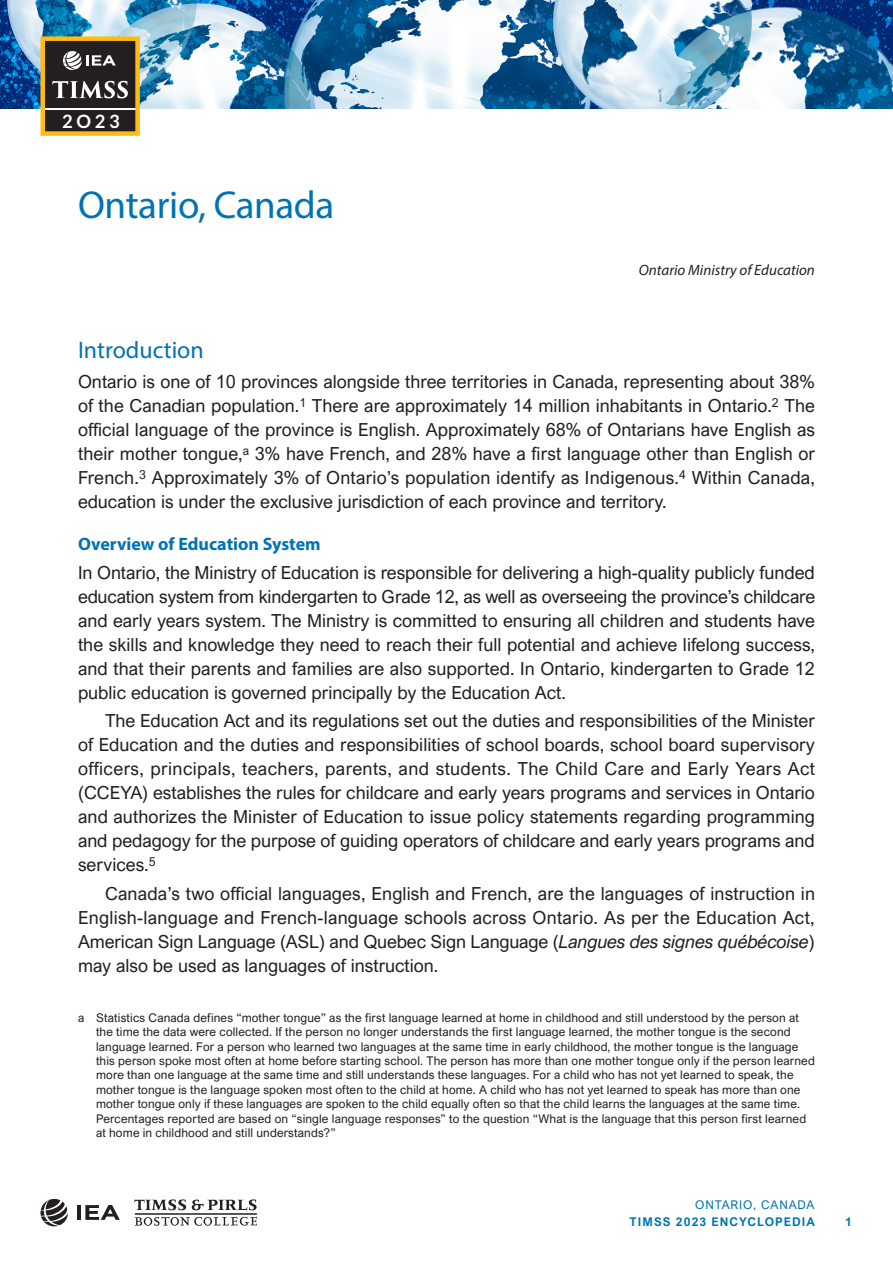
<style>
.page{position:relative;width:893px;height:1263px;background:#fff}
.page>*{position:absolute;margin:0;border:0;box-sizing:border-box;transform-origin:0 0}
.Chap_Title{font:39px "Myriad Pro";letter-spacing:-.01em;color:#0073b2}
.heading_1{font:24px "Myriad Pro";color:#0073b2}
.t1{font:700 18.3px "Lato";color:#fff}
.Body_First{font:18px/24px "Arial Nova";color:#231f20;text-align:justify}
.Body{font:18px/24px "Arial Nova";letter-spacing:-.005em;color:#231f20;text-align:justify}
.heading_3{font:700 18px "Myriad Pro";color:#0073b2}
.Body_AuthorAffiliation{font:italic 15px "Myriad Pro";color:#231f20}
.Body_Footnote{font:12px/14.4px "Arial Nova";letter-spacing:.01em;color:#231f20}
.t2{font:700 12px "Arial Nova";letter-spacing:.09em;color:#0073b2}
.t3{font:12px "Arial Nova";letter-spacing:.07em;color:#0073b2}
.s1{font-style:italic}
</style>
<div class="page">
<img style="left:0;top:0;width:893px;height:108px">
<svg style="left:134px;top:1199px;width:52px;height:11px"></svg>
<svg style="left:192px;top:1199px;width:65px;height:11px"></svg>
<svg style="left:135px;top:1217px;width:122px;height:9px"></svg>
<hr style="left:135px;top:1214px;width:122px;height:1px;background:#231f20">
<svg style="left:40px;top:1199px;width:28px;height:27px"></svg>
<hr style="left:77px;top:1205px;width:4px;height:15px;background:#231f20">
<svg style="left:85px;top:1205px;width:35px;height:15px"></svg>
<div style="left:43px;top:110px;width:95px;height:22px;background:#231f20"></div>
<div style="left:43px;top:39px;width:95px;height:69px;background:#231f20"></div>
<svg style="left:52px;top:81px;width:76px;height:17px"></svg>
<svg style="left:63px;top:51px;width:53px;height:19px"></svg>
<div style="left:40px;top:36px;width:100px;height:100px;border:4px solid #febc11"></div>
<p class="t1" style="left:62px;top:111px;width:59px">2O23</p>
<p class="Chap_Title" style="left:78px;top:181px;width:258px">Ontario, Canada</p>
<p class="Body_AuthorAffiliation" style="left:639px;top:261px;width:178px">Ontario Ministry of Education</p>
<p class="heading_1" style="left:78px;top:335px;width:127px">Introduction</p>
<p class="Body_First" style="left:78px;top:370px;width:739px">Ontario is one of 10 provinces alongside three territories in Canada, representing about 38% of the Canadian population.<sup>1</sup> There are approximately 14 million inhabitants in Ontario.<sup>2</sup> The official language of the province is English. Approximately 68% of Ontarians have English as their mother tongue,<sup>a</sup> 3% have French, and 28% have a first language other than English or French.<sup>3</sup> Approximately 3% of Ontario’s population identify as Indigenous.<sup>4</sup> Within Canada, education is under the exclusive jurisdiction of each province and territory.</p>
<p class="heading_3" style="left:78px;top:533px;width:244px">Overview of Education System</p>
<p class="Body_First" style="left:78px;top:560px;width:739px">In Ontario, the Ministry of Education is responsible for delivering a high-quality publicly funded education system from kindergarten to Grade 12, as well as overseeing the province’s childcare and early years system. The Ministry is committed to ensuring all children and students have the skills and knowledge they need to reach their full potential and achieve lifelong success, and that their parents and families are also supported. In Ontario, kindergarten to Grade 12 public education is governed principally by the Education Act.</p>
<p class="Body" style="left:78px;top:709px;width:739px;text-indent:27px">The Education Act and its regulations set out the duties and responsibilities of the Minister of Education and the duties and responsibilities of school boards, school board supervisory officers, principals, teachers, parents, and students. The Child Care and Early Years Act (CCEYA) establishes the rules for childcare and early years programs and services in Ontario and authorizes the Minister of Education to issue policy statements regarding programming and pedagogy for the purpose of guiding operators of childcare and early years programs and services.<sup>5</sup></p>
<p class="Body" style="left:78px;top:881px;width:739px;text-indent:27px">Canada’s two official languages, English and French, are the languages of instruction in English-language and French-language schools across Ontario. As per the Education Act, American Sign Language (ASL) and Quebec Sign Language (<span class="s1">Langues des signes québécoise</span>) may also be used as languages of instruction.</p>
<p class="Body_Footnote" style="left:96px;top:1010px;width:720px;text-indent:-18px">a Statistics Canada defines “mother tongue” as the first language learned at home in childhood and still understood by the person at the time the data were collected. If the person no longer understands the first language learned, the mother tongue is the second language learned. For a person who learned two languages at the same time in early childhood, the mother tongue is the language this person spoke most often at home before starting school. The person has more than one mother tongue only if the person learned more than one language at the same time and still understands these languages. For a child who has not yet learned to speak, the mother tongue is the language spoken most often to the child at home. A child who has not yet learned to speak has more than one mother tongue only if these languages are spoken to the child equally often so that the child learns the languages at the same time.<br>Percentages reported are based on “single language responses” to the question “What is the language that this person first learned at home in childhood and still understands?”</p>
<p class="t3" style="left:695px;top:1198px;width:121px">ONTARIO, CANADA</p>
<p class="t2" style="left:630px;top:1214px;width:187px">TIMSS 2023 ENCYCLOPEDIA</p>
<p class="t2" style="left:845px;top:1214px;width:8px">1</p>
</div>
